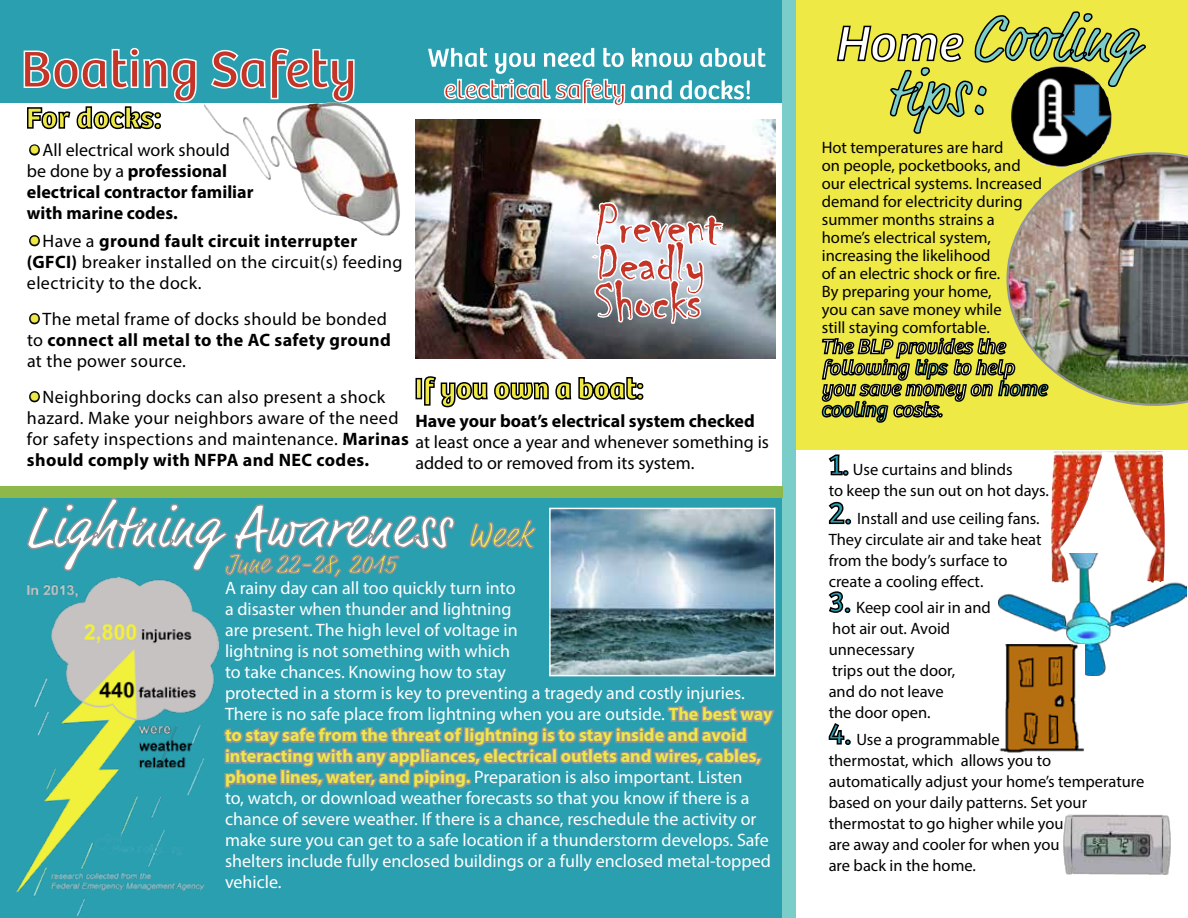
<style>
.page{position:relative;width:1188px;height:918px;background:#fff}
.page>*{position:absolute;margin:0;border:0;box-sizing:border-box;transform-origin:0 0}
.t1{font:57px "Chiller";color:#c43427}
.t2{font:18px/21px "Myriad Pro";color:#fff}
.t3{font:18px/21px "Myriad Pro";letter-spacing:.02em;color:#000}
.t4{font:700 18px/21px "Myriad Pro";color:#000}
.t5{font:18px/21px "Myriad Pro";color:#000}
.t6{font:16.5px/21px "Myriad Pro";color:#000}
.s1{font-family:"Bree";font-size:30px;color:#eee944}
.s2{font-weight:400}
.s3{font-family:"Bree";font-weight:700;font-size:30px;color:#eee944}
.s4{font-weight:700}
.s5{font-weight:700;color:#eee944}
</style>
<div class="page">
<div style="left:0;top:498px;width:796px;height:420px;background:#2a9fb0"></div>
<div style="left:796px;top:0;width:392px;height:449px;background:#eee944"></div>
<div style="left:0;top:0;width:795px;height:103px;background:#2a9fb0"></div>
<div style="left:782px;top:0;width:14px;height:918px;background:#7acdc8"></div>
<img style="left:1015px;top:135px;width:94px;height:16px">
<svg style="left:428px;top:48px;width:338px;height:57px"></svg>
<img style="left:1006px;top:151px;width:182px;height:255px">
<img style="left:552px;top:511px;width:220px;height:140px">
<div style="left:549px;top:508px;width:226px;height:168px;border:2px solid #fff"></div>
<img style="left:998px;top:582px;width:189px;height:94px">
<img style="left:998px;top:644px;width:86px;height:109px">
<svg style="left:259px;top:651px;width:517px;height:138px"></svg>
<svg style="left:821px;top:337px;width:228px;height:86px"></svg>
<svg style="left:836px;top:11px;width:310px;height:124px"></svg>
<img style="left:1063px;top:814px;width:108px;height:61px">
<svg style="left:828px;top:454px;width:21px;height:22px"></svg>
<svg style="left:828px;top:501px;width:24px;height:24px"></svg>
<svg style="left:828px;top:591px;width:23px;height:22px"></svg>
<svg style="left:828px;top:723px;width:23px;height:22px"></svg>
<img style="left:1051px;top:450px;width:114px;height:133px">
<svg style="left:27px;top:498px;width:428px;height:80px"></svg>
<svg style="left:469px;top:519px;width:67px;height:30px"></svg>
<div style="left:0;top:486px;width:782px;height:12px;background:#8eb84a"></div>
<img style="left:416px;top:120px;width:359px;height:238px">
<svg style="left:588px;top:200px;width:137px;height:125px"></svg>
<div style="left:29px;top:144px;width:11px;height:12px;border:3px solid #000;border-radius:50%"></div>
<div style="left:29px;top:235px;width:11px;height:11px;border:3px solid #000;border-radius:50%"></div>
<div style="left:29px;top:313px;width:11px;height:11px;border:3px solid #000;border-radius:50%"></div>
<div style="left:29px;top:391px;width:11px;height:11px;border:3px solid #000;border-radius:50%"></div>
<svg style="left:23px;top:47px;width:332px;height:83px"></svg>
<img style="left:249px;top:102px;width:86px;height:65px">
<img style="left:16px;top:561px;width:243px;height:356px">
<svg style="left:415px;top:376px;width:229px;height:32px"></svg>
<p class="t4" style="left:27px;top:139px;width:228px"><span class="s1">•</span><span class="s2">All electrical work should be done by a</span> professional electrical contractor familiar with marine codes.</p>
<p class="t3" style="left:27px;top:230px;width:377px"><span class="s3">•</span>Have a <span class="s4">ground fault circuit interrupter (GFCI)</span> breaker installed on the circuit(s) feeding electricity to the dock.</p>
<p class="t3" style="left:27px;top:308px;width:365px"><span class="s3">•</span>The metal frame of docks should be bonded to <span class="s4">connect all metal to the AC safety ground </span>at the power source.</p>
<p class="t3" style="left:27px;top:386px;width:383px"><span class="s3">•</span>Neighboring docks can also present a shock hazard. Make your neighbors aware of the need for safety inspections and maintenance. <span class="s4">Marinas should comply with NFPA and NEC codes.</span></p>
<h1 class="t1" style="left:596px;top:195px;width:127px">Prevent</h1>
<h1 class="t1" style="left:596px;top:232px;width:112px">Deadly</h1>
<h1 class="t1" style="left:596px;top:270px;width:107px">Shocks</h1>
<p class="t4" style="left:416px;top:410px;width:341px">Have your boat’s electrical system checked</p>
<p class="t5" style="left:416px;top:431px;width:355px">at least once a year and whenever something is added to or removed from its system.</p>
<p class="t2" style="left:225px;top:577px;width:549px">A rainy day can all too quickly turn into<br>a disaster when thunder and lightning<br>are present. The high level of voltage in<br>lightning is not something with which<br>to take chances. Knowing how to stay<br>protected in a storm is key to preventing a tragedy and costly injuries.<br>There is no safe place from lightning when you are outside. <span class="s5">The best way to stay safe from the threat of lightning is to stay inside and avoid interacting with any appliances, electrical outlets and wires, cables, phone lines, water, and piping.</span> Preparation is also important. Listen<br>to, watch, or download weather forecasts so that you know if there is a chance of severe weather. If there is a chance, reschedule the activity or make sure you can get to a safe location if a thunderstorm develops. Safe shelters include fully enclosed buildings or a fully enclosed metal-topped vehicle.</p>
<p class="t6" style="left:822px;top:138px;width:222px;line-height:18px">Hot temperatures are hard<br>on people, pocketbooks, and our electrical systems. Increased demand for electricity during summer months strains a home’s electrical system, increasing the likelihood<br>of an electric shock or fire.<br>By preparing your home,<br>you can save money while<br>still staying comfortable.</p>
<p class="t6" style="left:829px;top:459px;width:222px;text-indent:24px">Use curtains and blinds<br>to keep the sun out on hot days.</p>
<p class="t6" style="left:829px;top:508px;width:214px;text-indent:28px">Install and use ceiling fans.<br>They circulate air and take heat from the body’s surface to create a cooling effect.</p>
<p class="t6" style="left:829px;top:596px;width:164px;text-indent:27px">Keep cool air in and hot air out. Avoid unnecessary<br>trips out the door,<br>and do not leave<br>the door open.</p>
<p class="t6" style="left:829px;top:728px;width:317px;text-indent:28px">Use a programmable<br>thermostat, which allows you to automatically adjust your home’s temperature based on your daily patterns. Set your thermostat to go higher while you<br>are away and cooler for when you<br>are back in the home.</p>
</div>
